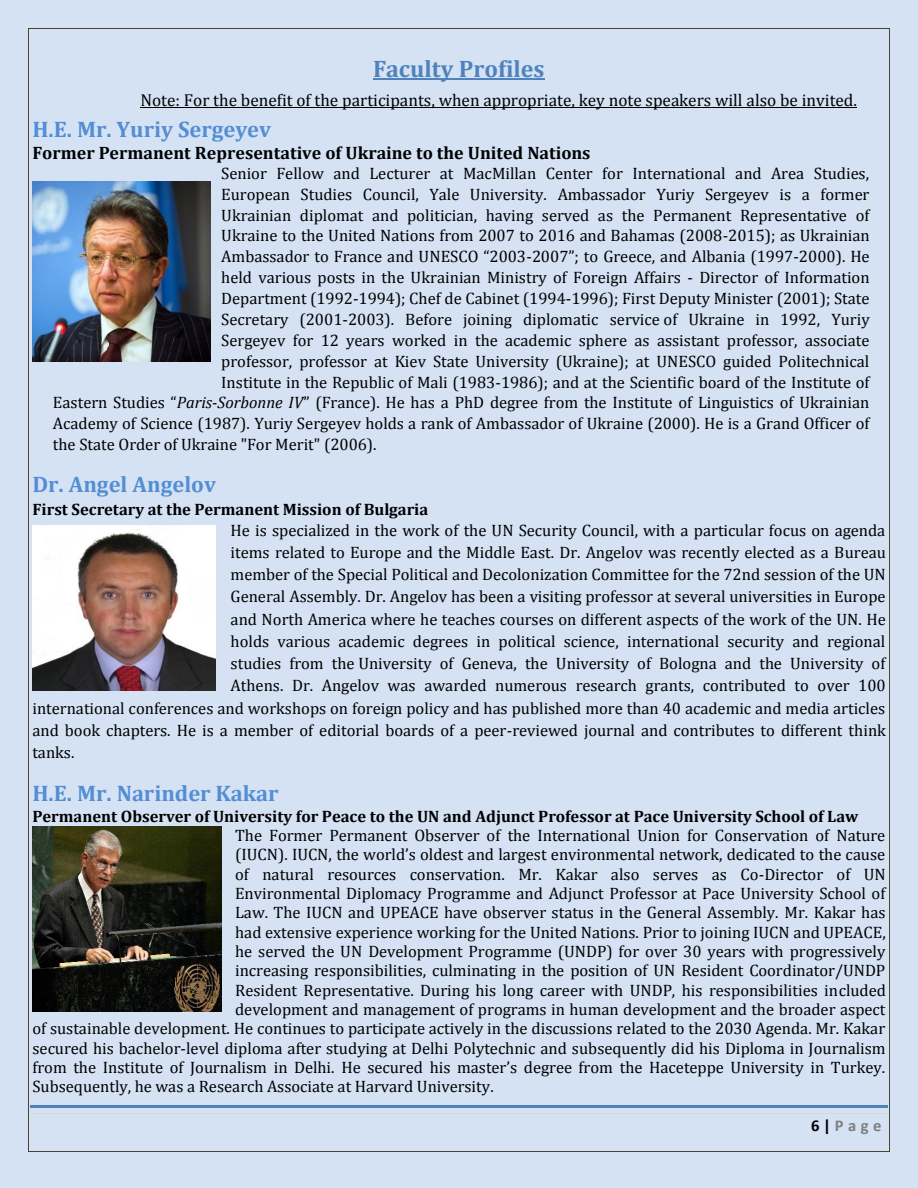
<style>
.page{position:relative;width:918px;height:1188px;background:#d4e2f4}
.page>*{position:absolute;margin:0;border:0;box-sizing:border-box;transform-origin:0 0}
.t1{font:700 24px "Cambria";color:#4f81bd}
.t2{font:700 22.5px "Cambria";color:#548dd4}
.t3{font:700 18px "Cambria";color:#000}
.t4{font:17.25px "Cambria";color:#000}
.t5{font:16.5px/19.4px "Cambria";color:#000;text-align:justify}
.t6{font:700 16.5px "Cambria";color:#000}
.t7{font:700 16.5px "Calibri";color:#7f7f7f}
.s1{font-style:italic}
.s2{color:#000}
</style>
<div class="page">
<hr style="left:30px;top:1113px;width:858px;height:1px;background:#d9d9d9">
<hr style="left:373px;top:78px;width:172px;height:2px;background:#4f81bd">
<hr style="left:140px;top:107px;width:717px;height:1px;background:#000">
<hr style="left:30px;top:1105px;width:858px;height:2px;background:#4f81bd">
<img style="left:33px;top:827px;width:189px;height:184px">
<img style="left:33px;top:181px;width:177px;height:181px">
<img style="left:33px;top:525px;width:183px;height:166px">
<hr style="left:29px;top:28px;width:860px;height:1px;background:#4a442a">
<hr style="left:28px;top:29px;width:1px;height:1122px;background:#4a442a">
<hr style="left:889px;top:29px;width:1px;height:1122px;background:#4a442a">
<hr style="left:29px;top:1151px;width:860px;height:1px;background:#4a442a">
<h2 class="t1" style="left:373px;top:54px;width:173px">Faculty Profiles</h2>
<h2 class="t4" style="left:140px;top:89px;width:718px">Note: For the benefit of the participants, when appropriate, key note speakers will also be invited.</h2>
<h2 class="t2" style="left:32px;top:116px;width:240px">H.E. Mr. Yuriy Sergeyev</h2>
<h2 class="t3" style="left:32px;top:142px;width:560px">Former Permanent Representative of Ukraine to the United Nations</h2>
<p class="t5" style="left:221px;top:163px;width:649px">Senior Fellow and Lecturer at MacMillan Center for International and Area Studies,</p>
<p class="t5" style="left:221px;top:184px;width:650px">European Studies Council, Yale University. Ambassador Yuriy Sergeyev is a former</p>
<p class="t5" style="left:221px;top:205px;width:650px">Ukrainian diplomat and politician, having served as the Permanent Representative of</p>
<p class="t5" style="left:221px;top:226px;width:650px">Ukraine to the United Nations from 2007 to 2016 and Bahamas (2008-2015); as Ukrainian</p>
<p class="t5" style="left:221px;top:247px;width:650px">Ambassador to France and UNESCO “2003-2007”; to Greece, and Albania (1997-2000). He</p>
<p class="t5" style="left:221px;top:267px;width:650px">held various posts in the Ukrainian Ministry of Foreign Affairs - Director of Information</p>
<p class="t5" style="left:221px;top:288px;width:650px">Department (1992-1994); Chef de Cabinet (1994-1996); First Deputy Minister (2001); State</p>
<p class="t5" style="left:221px;top:309px;width:650px">Secretary (2001-2003). Before joining diplomatic service of Ukraine in 1992, Yuriy</p>
<p class="t5" style="left:221px;top:330px;width:650px">Sergeyev for 12 years worked in the academic sphere as assistant professor, associate</p>
<p class="t5" style="left:221px;top:351px;width:649px">professor, professor at Kiev State University (Ukraine); at UNESCO guided Politechnical</p>
<p class="t5" style="left:221px;top:372px;width:650px">Institute in the Republic of Mali (1983-1986); and at the Scientific board of the Institute of</p>
<p class="t5" style="left:53px;top:393px;width:818px">Eastern Studies “<span class="s1">Paris-Sorbonne IV</span>” (France). He has a PhD degree from the Institute of Linguistics of Ukrainian</p>
<p class="t5" style="left:53px;top:414px;width:818px">Academy of Science (1987). Yuriy Sergeyev holds a rank of Ambassador of Ukraine (2000). He is a Grand Officer of</p>
<p class="t5" style="left:53px;top:435px;width:325px">the State Order of Ukraine "For Merit" (2006).</p>
<p class="t2" style="left:32px;top:470px;width:185px">Dr. Angel Angelov</p>
<p class="t6" style="left:32px;top:499px;width:397px">First Secretary at the Permanent Mission of Bulgaria</p>
<p class="t5" style="left:231px;top:520px;width:656px">He is specialized in the work of the UN Security Council, with a particular focus on agenda</p>
<p class="t5" style="left:231px;top:542px;width:657px">items related to Europe and the Middle East. Dr. Angelov was recently elected as a Bureau</p>
<p class="t5" style="left:231px;top:564px;width:657px">member of the Special Political and Decolonization Committee for the 72nd session of the UN</p>
<p class="t5" style="left:231px;top:587px;width:656px">General Assembly. Dr. Angelov has been a visiting professor at several universities in Europe</p>
<p class="t5" style="left:231px;top:609px;width:657px">and North America where he teaches courses on different aspects of the work of the UN. He</p>
<p class="t5" style="left:231px;top:631px;width:656px">holds various academic degrees in political science, international security and regional</p>
<p class="t5" style="left:231px;top:653px;width:656px">studies from the University of Geneva, the University of Bologna and the University of</p>
<p class="t5" style="left:231px;top:676px;width:657px">Athens. Dr. Angelov was awarded numerous research grants, contributed to over 100</p>
<p class="t5" style="left:32px;top:698px;width:854px">international conferences and workshops on foreign policy and has published more than 40 academic and media articles</p>
<p class="t5" style="left:32px;top:720px;width:855px">and book chapters. He is a member of editorial boards of a peer-reviewed journal and contributes to different think</p>
<p class="t5" style="left:32px;top:742px;width:44px">tanks.</p>
<p class="t2" style="left:32px;top:780px;width:248px">H.E. Mr. Narinder Kakar</p>
<p class="t6" style="left:32px;top:806px;width:828px">Permanent Observer of University for Peace to the UN and Adjunct Professor at Pace University School of Law</p>
<h1 class="t5" style="left:235px;top:825px;width:652px">The Former Permanent Observer of the International Union for Conservation of Nature (IUCN). IUCN, the world’s oldest and largest environmental network, dedicated to the cause of natural resources conservation. Mr. Kakar also serves as Co-Director of UN Environmental Diplomacy Programme and Adjunct Professor at Pace University School of Law. The IUCN and UPEACE have observer status in the General Assembly. Mr. Kakar has had extensive experience working for the United Nations. Prior to joining IUCN and UPEACE, he served the UN Development Programme (UNDP) for over 30 years with progressively increasing responsibilities, culminating in the position of UN Resident Coordinator/UNDP Resident Representative. During his long career with UNDP, his responsibilities included development and management of programs in human development and the broader aspect</h1>
<h1 class="t5" style="left:32px;top:1019px;width:855px">of sustainable development. He continues to participate actively in the discussions related to the 2030 Agenda. Mr. Kakar secured his bachelor-level diploma after studying at Delhi Polytechnic and subsequently did his Diploma in Journalism from the Institute of Journalism in Delhi. He secured his master’s degree from the Haceteppe University in Turkey.<br>Subsequently, he was a Research Associate at Harvard University.</h1>
<p class="t7" style="left:811px;top:1119px;width:72px"><span class="s2">6|</span> Page</p>
</div>
